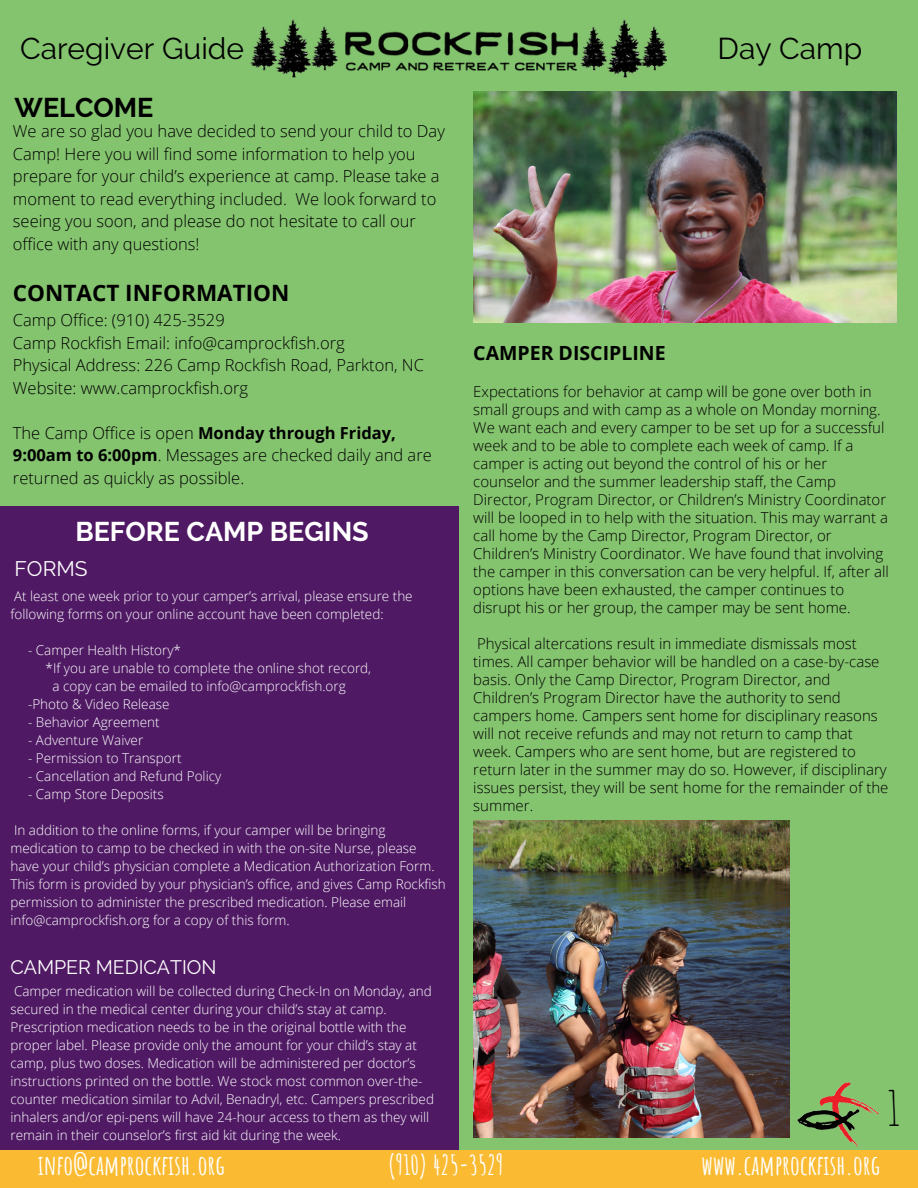
<style>
.page{position:relative;width:918px;height:1188px;background:#85c46f}
.page>*{position:absolute;margin:0;border:0;box-sizing:border-box;transform-origin:0 0}
.t1{font:47.25px "Amatic SC";color:#000}
.t2{font:30px "Raleway";color:#000}
.t3{font:700 27px "Amatic SC";color:#fff}
.t4{font:700 27px "Raleway";color:#fff}
.t5{font:700 27px "Raleway";color:#000}
.t6{font:700 22.5px "Open Sans";color:#000}
.t7{font:21px "Raleway";color:#fff}
.t8{font:700 19.5px "Open Sans";color:#000}
.t9{font:19.5px "Raleway";color:#fff}
.t10{font:300 16.5px/22.5px "Open Sans";color:#000}
.t11{font:300 15px/18px "Open Sans";color:#000}
.t12{font:300 13.5px/18px "Open Sans";color:#fff}
.s1{font-weight:700}
</style>
<div class="page">
<img style="left:473px;top:92px;width:423px;height:230px">
<img style="left:250px;top:19px;width:416px;height:59px">
<div style="left:0;top:506px;width:459px;height:654px;background:#4f1964"></div>
<div style="left:0;top:1150px;width:918px;height:38px;background:#fabb33"></div>
<img style="left:797px;top:1082px;width:82px;height:65px">
<img style="left:473px;top:820px;width:316px;height:318px">
<h6 class="t2" style="left:20px;top:30px;width:225px">Caregiver Guide</h6>
<h6 class="t2" style="left:718px;top:30px;width:146px">Day Camp</h6>
<h1 class="t5" style="left:15px;top:92px;width:140px">WELCOME</h1>
<h6 class="t10" style="left:13px;top:119px;width:433px">We are so glad you have decided to send your child to Day Camp! Here you will find some information to help you prepare for your child’s experience at camp. Please take a moment to read everything included. We look forward to seeing you soon, and please do not hesitate to call our office with any questions!</h6>
<h6 class="t6" style="left:13px;top:277px;width:278px">CONTACT INFORMATION</h6>
<h6 class="t10" style="left:13px;top:308px;width:413px">Camp Office: (910) 425-3529<br>Camp Rockfish Email: info@camprockfish.org<br>Physical Address: 226 Camp Rockfish Road, Parkton, NC Website: www.camprockfish.org</h6>
<h4 class="t10" style="left:13px;top:421px;width:420px">The Camp Office is open <span class="s1">Monday through Friday,<br>9:00am to 6:00pm</span>. Messages are checked daily and are returned as quickly as possible.</h4>
<h5 class="t4" style="left:75px;top:516px;width:295px">BEFORE CAMP BEGINS</h5>
<p class="t7" style="left:15px;top:556px;width:74px">FORMS</p>
<p class="t12" style="left:11px;top:587px;width:404px">At least one week prior to your camper’s arrival, please ensure the following forms on your online account have been completed:</p>
<p class="t12" style="left:28px;top:641px;width:154px">- Camper Health History*</p>
<p class="t12" style="left:46px;top:659px;width:327px">*If you are unable to complete the online shot record,</p>
<p class="t12" style="left:53px;top:677px;width:295px">a copy can be emailed to info@camprockfish.org</p>
<p class="t12" style="left:28px;top:695px;width:143px">-Photo &amp; Video Release</p>
<p class="t12" style="left:28px;top:713px;width:133px">- Behavior Agreement</p>
<p class="t12" style="left:28px;top:731px;width:117px">- Adventure Waiver</p>
<p class="t12" style="left:28px;top:749px;width:155px">- Permission to Transport</p>
<p class="t12" style="left:28px;top:767px;width:195px">- Cancellation and Refund Policy</p>
<p class="t12" style="left:28px;top:785px;width:137px">- Camp Store Deposits</p>
<h5 class="t12" style="left:11px;top:821px;width:437px">In addition to the online forms, if your camper will be bringing medication to camp to be checked in with the on-site Nurse, please have your child’s physician complete a Medication Authorization Form.<br>This form is provided by your physician’s office, and gives Camp Rockfish permission to administer the prescribed medication. Please email info@camprockfish.org for a copy of this form.</h5>
<p class="t9" style="left:11px;top:956px;width:208px">CAMPER MEDICATION</p>
<h2 class="t12" style="left:11px;top:981px;width:425px">Camper medication will be collected during Check-In on Monday, and secured in the medical center during your child’s stay at camp.<br>Prescription medication needs to be in the original bottle with the proper label. Please provide only the amount for your child’s stay at camp, plus two doses. Medication will be administered per doctor’s instructions printed on the bottle. We stock most common over-the&shy;counter medication similar to Advil, Benadryl, etc. Campers prescribed inhalers and/or epi-pens will have 24-hour access to them as they will remain in their counselor’s first aid kit during the week.</h2>
<h3 class="t8" style="left:473px;top:339px;width:194px">CAMPER DISCIPLINE</h3>
<h1 class="t11" style="left:473px;top:382px;width:417px">Expectations for behavior at camp will be gone over both in small groups and with camp as a whole on Monday morning.<br>We want each and every camper to be set up for a successful week and to be able to complete each week of camp. If a camper is acting out beyond the control of his or her counselor and the summer leadership staff, the Camp Director, Program Director, or Children’s Ministry Coordinator will be looped in to help with the situation. This may warrant a call home by the Camp Director, Program Director, or Children’s Ministry Coordinator. We have found that involving the camper in this conversation can be very helpful. If, after all options have been exhausted, the camper continues to disrupt his or her group, the camper may be sent home.</h1>
<h6 class="t11" style="left:473px;top:634px;width:417px">Physical altercations result in immediate dismissals most times. All camper behavior will be handled on a case-by-case basis. Only the Camp Director, Program Director, and Children’s Program Director have the authority to send campers home. Campers sent home for disciplinary reasons will not receive refunds and may not return to camp that week. Campers who are sent home, but are registered to return later in the summer may do so. However, if disciplinary issues persist, they will be sent home for the remainder of the summer.</h6>
<p class="t1" style="left:888px;top:1078px;width:14px">1</p>
<p class="t3" style="left:38px;top:1148px;width:189px">INFO@CAMPROCKFISH.ORG</p>
<p class="t3" style="left:388px;top:1148px;width:117px">(910) 425-3529</p>
<p class="t3" style="left:701px;top:1148px;width:180px">WWW.CAMPROCKFISH.ORG</p>
</div>
